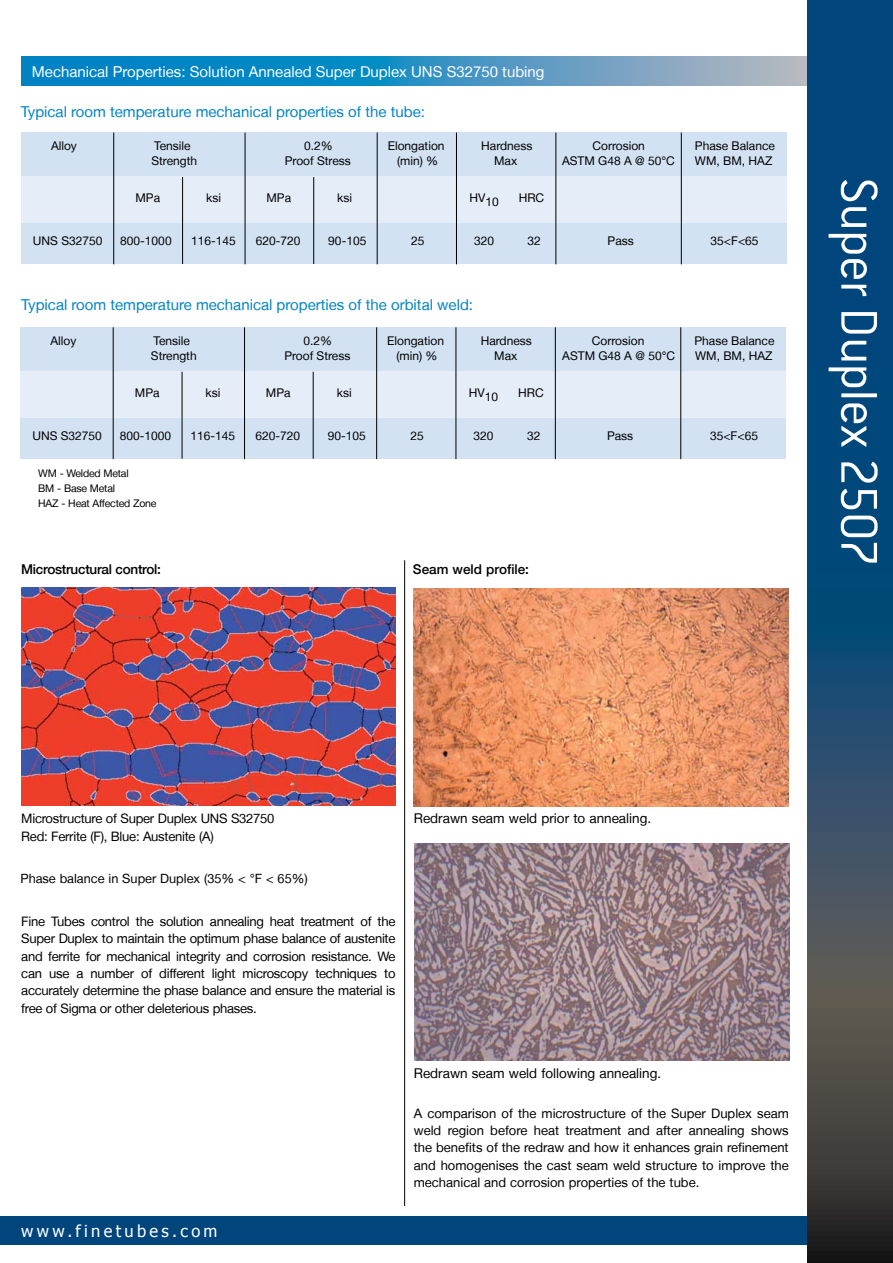
<style>
.page{position:relative;width:893px;height:1263px;background:#fff}
.page>*{position:absolute;margin:0;border:0;box-sizing:border-box;transform-origin:0 0}
.t1{font:300 56.7px "Conduit ITC Std";letter-spacing:-.02em;color:#fff}
.t2{font:16.5px "Tahoma";letter-spacing:.2em;color:#fff}
.t3{font:15px "Helvetica Neue LT";color:#0083c5}
.t4{font:15px "Helvetica Neue LT";color:#fff}
.t5{font:13.5px "Helvetica Neue LT";color:#000}
.t6{font:500 13.5px "Helvetica Neue LT";letter-spacing:-.02em;color:#000}
.t7{font:500 13.5px "Helvetica Neue LT";color:#000}
.t8{font:13.05px/17.5px "Helvetica Neue LT";letter-spacing:-.02em;color:#000;text-align:justify}
.t9{font:12.75px "Helvetica Neue LT";color:#000}
.t10{font:12px "Helvetica Neue LT";color:#000}
.t11{font:10.5px/14.7px "Helvetica Neue LT";letter-spacing:-.02em;color:#000}
</style>
<div class="page">
<svg style="left:21px;top:57px;width:786px;height:28px;background:#3b95c3"></svg>
<div style="left:0;top:1216px;width:833px;height:28px;background:#00467d"></div>
<img style="left:21px;top:588px;width:374px;height:217px">
<img style="left:414px;top:589px;width:374px;height:217px">
<img style="left:415px;top:843px;width:374px;height:218px">
<hr style="left:404px;top:560px;width:1px;height:646px;background:#000">
<svg style="left:807px;top:0;width:86px;height:1263px;background:#1e4868"></svg>
<div style="left:21px;top:133px;width:766px;height:131px;background:#d2e2f3"></div>
<div style="left:21px;top:176px;width:766px;height:47px;background:#e5edf8"></div>
<hr style="left:113px;top:133px;width:1px;height:131px;background:#000">
<hr style="left:245px;top:133px;width:1px;height:131px;background:#000">
<hr style="left:377px;top:133px;width:1px;height:131px;background:#000">
<hr style="left:182px;top:177px;width:1px;height:87px;background:#000">
<hr style="left:313px;top:177px;width:1px;height:87px;background:#000">
<hr style="left:456px;top:133px;width:1px;height:131px;background:#000">
<hr style="left:555px;top:133px;width:1px;height:131px;background:#000">
<hr style="left:681px;top:133px;width:1px;height:131px;background:#000">
<div style="left:21px;top:327px;width:765px;height:132px;background:#d2e2f3"></div>
<div style="left:21px;top:371px;width:765px;height:47px;background:#e5edf8"></div>
<hr style="left:113px;top:327px;width:1px;height:132px;background:#000">
<hr style="left:244px;top:327px;width:1px;height:132px;background:#000">
<hr style="left:376px;top:327px;width:1px;height:132px;background:#000">
<hr style="left:182px;top:372px;width:1px;height:87px;background:#000">
<hr style="left:313px;top:372px;width:1px;height:87px;background:#000">
<hr style="left:456px;top:327px;width:1px;height:132px;background:#000">
<hr style="left:555px;top:327px;width:1px;height:132px;background:#000">
<hr style="left:680px;top:327px;width:1px;height:132px;background:#000">
<p class="t4" style="left:32px;top:62px;width:514px">Mechanical Properties: Solution Annealed Super Duplex UNS S32750 tubing</p>
<p class="t3" style="left:21px;top:103px;width:406px">Typical room temperature mechanical properties of the tube:</p>
<p class="t10" style="left:51px;top:139px;width:27px">Alloy</p>
<p class="t10" style="left:154px;top:139px;width:38px">Tensile</p>
<p class="t10" style="left:304px;top:139px;width:30px">0.2%</p>
<p class="t10" style="left:388px;top:139px;width:58px">Elongation</p>
<p class="t10" style="left:481px;top:139px;width:53px">Hardness</p>
<p class="t10" style="left:592px;top:139px;width:54px">Corrosion</p>
<p class="t10" style="left:695px;top:139px;width:82px">Phase Balance</p>
<p class="t10" style="left:151px;top:153px;width:47px">Strength</p>
<p class="t10" style="left:285px;top:153px;width:67px">Proof Stress</p>
<p class="t10" style="left:397px;top:153px;width:43px">(min) %</p>
<p class="t10" style="left:494px;top:153px;width:25px">Max</p>
<p class="t10" style="left:562px;top:153px;width:114px">ASTM G48 A @ 50°C</p>
<p class="t10" style="left:695px;top:153px;width:79px">WM, BM, HAZ</p>
<p class="t10" style="left:136px;top:191px;width:26px">MPa</p>
<p class="t10" style="left:206px;top:191px;width:16px">ksi</p>
<p class="t10" style="left:266px;top:191px;width:26px">MPa</p>
<p class="t10" style="left:337px;top:191px;width:16px">ksi</p>
<p class="t10" style="left:469px;top:193px;width:31px">HV10</p>
<p class="t10" style="left:519px;top:191px;width:27px">HRC</p>
<p class="t10" style="left:33px;top:234px;width:71px">UNS S32750</p>
<p class="t10" style="left:120px;top:234px;width:53px">800-1000</p>
<p class="t10" style="left:191px;top:234px;width:46px">116-145</p>
<p class="t10" style="left:256px;top:234px;width:46px">620-720</p>
<p class="t10" style="left:328px;top:234px;width:40px">90-105</p>
<p class="t10" style="left:411px;top:234px;width:15px">25</p>
<p class="t10" style="left:474px;top:234px;width:22px">320</p>
<p class="t10" style="left:528px;top:234px;width:15px">32</p>
<p class="t10" style="left:608px;top:234px;width:28px">Pass</p>
<p class="t10" style="left:711px;top:234px;width:49px">35&lt;F&lt;65</p>
<p class="t3" style="left:21px;top:296px;width:453px">Typical room temperature mechanical properties of the orbital weld:</p>
<p class="t10" style="left:50px;top:334px;width:27px">Alloy</p>
<p class="t10" style="left:154px;top:334px;width:38px">Tensile</p>
<p class="t10" style="left:303px;top:334px;width:30px">0.2%</p>
<p class="t10" style="left:387px;top:334px;width:58px">Elongation</p>
<p class="t10" style="left:481px;top:334px;width:53px">Hardness</p>
<p class="t10" style="left:592px;top:334px;width:54px">Corrosion</p>
<p class="t10" style="left:694px;top:334px;width:82px">Phase Balance</p>
<p class="t10" style="left:151px;top:348px;width:47px">Strength</p>
<p class="t10" style="left:284px;top:348px;width:67px">Proof Stress</p>
<p class="t10" style="left:396px;top:348px;width:43px">(min) %</p>
<p class="t10" style="left:494px;top:348px;width:25px">Max</p>
<p class="t10" style="left:562px;top:348px;width:114px">ASTM G48 A @ 50°C</p>
<p class="t10" style="left:695px;top:348px;width:79px">WM, BM, HAZ</p>
<p class="t10" style="left:135px;top:385px;width:26px">MPa</p>
<p class="t10" style="left:206px;top:385px;width:16px">ksi</p>
<p class="t10" style="left:266px;top:385px;width:26px">MPa</p>
<p class="t10" style="left:337px;top:385px;width:16px">ksi</p>
<p class="t10" style="left:469px;top:387px;width:31px">HV10</p>
<p class="t10" style="left:518px;top:385px;width:27px">HRC</p>
<p class="t10" style="left:32px;top:429px;width:71px">UNS S32750</p>
<p class="t10" style="left:120px;top:429px;width:53px">800-1000</p>
<p class="t10" style="left:191px;top:429px;width:46px">116-145</p>
<p class="t10" style="left:256px;top:429px;width:46px">620-720</p>
<p class="t10" style="left:328px;top:429px;width:40px">90-105</p>
<p class="t10" style="left:411px;top:429px;width:15px">25</p>
<p class="t10" style="left:474px;top:429px;width:22px">320</p>
<p class="t10" style="left:527px;top:429px;width:15px">32</p>
<p class="t10" style="left:607px;top:429px;width:28px">Pass</p>
<p class="t10" style="left:710px;top:429px;width:49px">35&lt;F&lt;65</p>
<p class="t11" style="left:38px;top:466px;width:120px">WM - Welded Metal<br>BM - Base Metal<br>HAZ - Heat Affected Zone</p>
<p class="t6" style="left:21px;top:561px;width:141px">Microstructural control:</p>
<p class="t7" style="left:413px;top:561px;width:118px">Seam weld profile:</p>
<h1 class="t1" style="left:893px;top:178px;width:391px;rotate:90deg">Super Duplex 2507</h1>
<p class="t8" style="left:21px;top:809px;width:255px;line-height:18px">Microstructure of Super Duplex UNS S32750<br>Red: Ferrite (F), Blue: Austenite (A)</p>
<p class="t9" style="left:20px;top:870px;width:289px">Phase balance in Super Duplex (35% &lt; °F &lt; 65%)</p>
<p class="t8" style="left:21px;top:912px;width:376px">Fine Tubes control the solution annealing heat treatment of the Super Duplex to maintain the optimum phase balance of austenite and ferrite for mechanical integrity and corrosion resistance. We can use a number of different light microscopy techniques to accurately determine the phase balance and ensure the material is free of Sigma or other deleterious phases.</p>
<p class="t5" style="left:414px;top:810px;width:239px">Redrawn seam weld prior to annealing.</p>
<p class="t2" style="left:21px;top:1219px;width:198px">www.finetubes.com</p>
<p class="t5" style="left:414px;top:1065px;width:249px">Redrawn seam weld following annealing.</p>
<p class="t8" style="left:414px;top:1104px;width:377px">A comparison of the microstructure of the Super Duplex seam weld region before heat treatment and after annealing shows the benefits of the redraw and how it enhances grain refinement and homogenises the cast seam weld structure to improve the mechanical and corrosion properties of the tube.</p>
</div>
